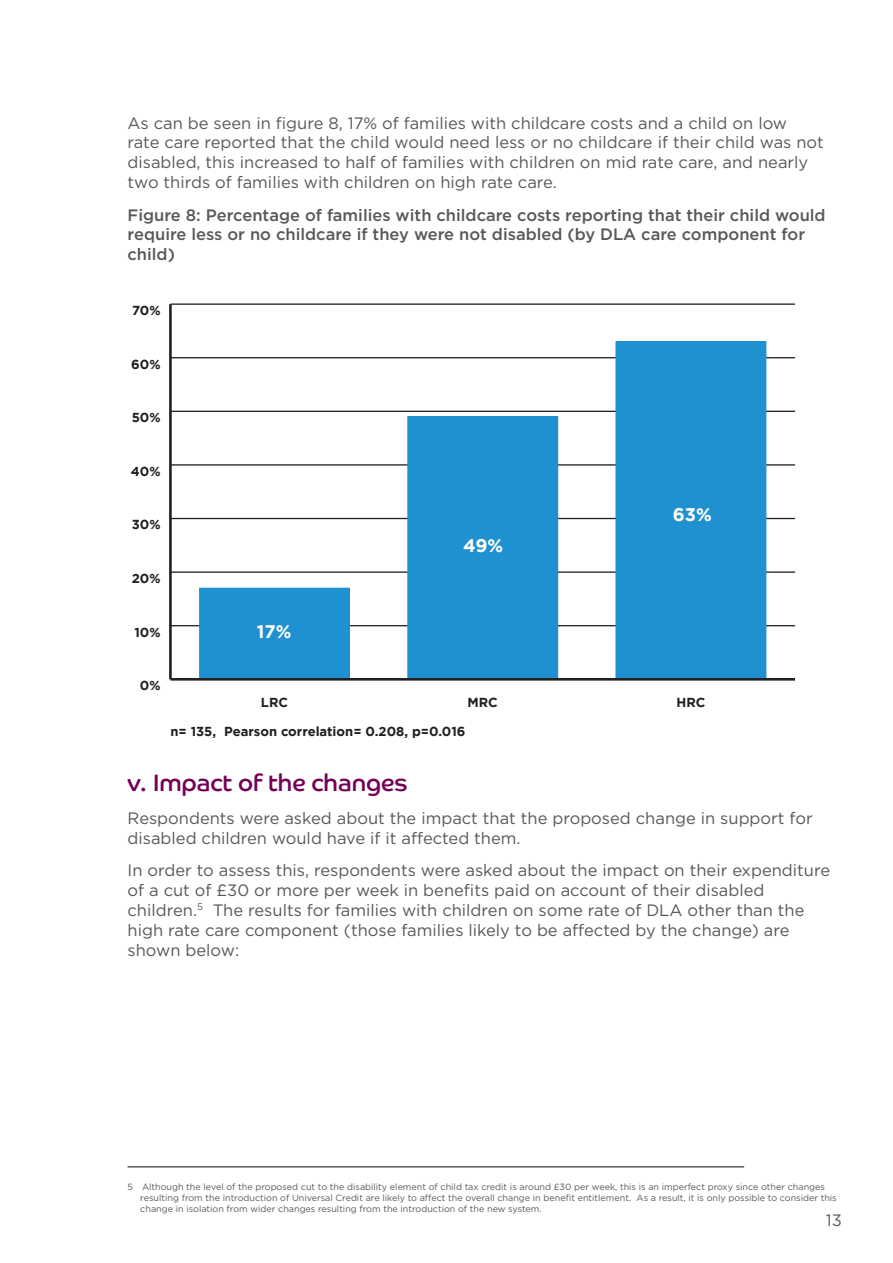
<style>
.page{position:relative;width:893px;height:1263px;background:#fff}
.page>*{position:absolute;margin:0;border:0;box-sizing:border-box;transform-origin:0 0}
.t1{font:24px "Co Headline";color:#730055}
.t2{font:700 18.3px "Gotham";color:#fff}
.t3{font:16.5px/19.8px "Gotham";color:#57585a}
.t4{font:500 16.5px/19.8px "Gotham";color:#57585a}
.t5{font:700 13.05px "Gotham";color:#231f20}
.t6{font:9px/10.8px "Gotham";color:#57585a}
</style>
<div class="page">
<hr style="left:128px;top:1166px;width:616px;height:1px;background:#57585a">
<hr style="left:169px;top:304px;width:3px;height:375px;background:#231f20">
<hr style="left:170px;top:625px;width:625px;height:1px;background:#231f20">
<hr style="left:170px;top:571px;width:625px;height:2px;background:#231f20">
<hr style="left:170px;top:518px;width:625px;height:1px;background:#231f20">
<hr style="left:170px;top:464px;width:625px;height:2px;background:#231f20">
<hr style="left:170px;top:411px;width:625px;height:1px;background:#231f20">
<hr style="left:170px;top:357px;width:625px;height:1px;background:#231f20">
<hr style="left:170px;top:303px;width:625px;height:2px;background:#231f20">
<div style="left:200px;top:588px;width:149px;height:91px;background:#1f91d0"></div>
<div style="left:199px;top:588px;width:151px;height:92px;border:1px solid #1f91d0"></div>
<div style="left:408px;top:417px;width:150px;height:262px;background:#1f91d0"></div>
<div style="left:407px;top:416px;width:151px;height:264px;border:1px solid #1f91d0"></div>
<div style="left:616px;top:342px;width:150px;height:337px;background:#1f91d0"></div>
<hr style="left:170px;top:678px;width:625px;height:3px;background:#231f20">
<p class="t3" style="left:128px;top:113px;width:698px">As can be seen in figure 8, 17% of families with childcare costs and a child on low<br>rate care reported that the child would need less or no childcare if their child was not disabled, this increased to half of families with children on mid rate care, and nearly two thirds of families with children on high rate care.</p>
<p class="t4" style="left:128px;top:204px;width:700px">Figure 8: Percentage of families with childcare costs reporting that their child would require less or no childcare if they were not disabled (by DLA care component for child)</p>
<p class="t5" style="left:132px;top:303px;width:30px">70%</p>
<p class="t5" style="left:131px;top:356px;width:31px">60%</p>
<p class="t5" style="left:132px;top:410px;width:30px">50%</p>
<p class="t5" style="left:131px;top:464px;width:31px">40%</p>
<p class="t5" style="left:132px;top:517px;width:30px">30%</p>
<p class="t5" style="left:132px;top:571px;width:30px">20%</p>
<p class="t5" style="left:134px;top:624px;width:28px">10%</p>
<p class="t5" style="left:140px;top:678px;width:22px">0%</p>
<p class="t2" style="left:257px;top:621px;width:36px">17%</p>
<p class="t2" style="left:463px;top:535px;width:42px">49%</p>
<p class="t2" style="left:673px;top:504px;width:40px">63%</p>
<p class="t5" style="left:261px;top:695px;width:29px">LRC</p>
<p class="t5" style="left:468px;top:695px;width:32px">MRC</p>
<p class="t5" style="left:676px;top:695px;width:30px">HRC</p>
<p class="t5" style="left:170px;top:723px;width:297px">n= 135, Pearson correlation= 0.208, p=0.016</p>
<h2 class="t1" style="left:128px;top:769px;width:282px">v. Impact of the changes</h2>
<p class="t3" style="left:128px;top:808px;width:687px">Respondents were asked about the impact that the proposed change in support for disabled children would have if it affected them.</p>
<p class="t3" style="left:128px;top:860px;width:704px">In order to assess this, respondents were asked about the impact on their expenditure of a cut of £30 or more per week in benefits paid on account of their disabled children.<sup>5</sup> The results for families with children on some rate of DLA other than the high rate care component (those families likely to be affected by the change) are shown below:</p>
<p class="t6" style="left:140px;top:1181px;width:698px;text-indent:-13px">5 Although the level of the proposed cut to the disability element of child tax credit is around £30 per week, this is an imperfect proxy since other changes resulting from the introduction of Universal Credit are likely to affect the overall change in benefit entitlement. As a result, it is only possible to consider this change in isolation from wider changes resulting from the introduction of the new system.</p>
<p class="t3" style="left:826px;top:1210px;width:18px">13</p>
</div>
